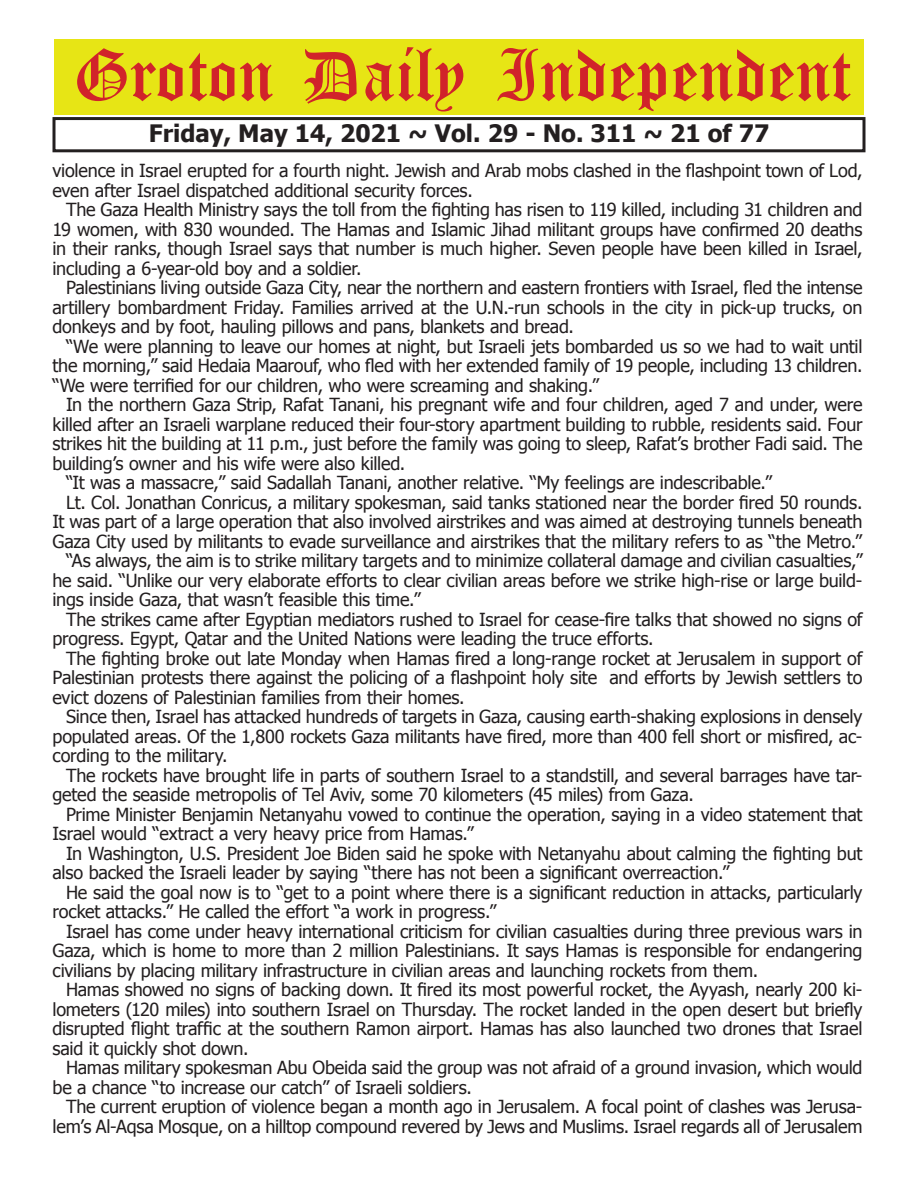
<style>
.page{position:relative;width:918px;height:1188px;background:#fff}
.page>*{position:absolute;margin:0;border:0;box-sizing:border-box;transform-origin:0 0}
.t1{font:54px "Old English Five";color:#d1232a}
.t2{font:700 24px "Tahoma";color:#231f20}
.t3{font:18px/19.5px "Tahoma";letter-spacing:-.01em;color:#231f20;text-align:justify}
</style>
<div class="page">
<div style="left:52px;top:117px;width:814px;height:35px;border:3px solid #231f20"></div>
<div style="left:54px;top:40px;width:810px;height:75px;background:#e7e515"></div>
<h1 class="t1" style="left:73px;top:50px;width:779px">Groton Daily Independent</h1>
<h2 class="t2" style="left:149px;top:116px;width:622px">Friday, May 14, 2021 ~ Vol. 29 - No. 311 ~ 21 of 77</h2>
<p class="t3" style="left:52px;top:160px;width:812px">violence in Israel erupted for a fourth night. Jewish and Arab mobs clashed in the flashpoint town of Lod, even after Israel dispatched additional security forces.</p>
<p class="t3" style="left:52px;top:199px;width:812px;text-indent:14px">The Gaza Health Ministry says the toll from the fighting has risen to 119 killed, including 31 children and 19 women, with 830 wounded. The Hamas and Islamic Jihad militant groups have confirmed 20 deaths in their ranks, though Israel says that number is much higher. Seven people have been killed in Israel, including a 6-year-old boy and a soldier.</p>
<p class="t3" style="left:52px;top:277px;width:812px;text-indent:14px">Palestinians living outside Gaza City, near the northern and eastern frontiers with Israel, fled the intense artillery bombardment Friday. Families arrived at the U.N.-run schools in the city in pick-up trucks, on donkeys and by foot, hauling pillows and pans, blankets and bread.</p>
<p class="t3" style="left:52px;top:336px;width:812px;text-indent:14px">“We were planning to leave our homes at night, but Israeli jets bombarded us so we had to wait until the morning,” said Hedaia Maarouf, who fled with her extended family of 19 people, including 13 children. “We were terrified for our children, who were screaming and shaking.”</p>
<p class="t3" style="left:66px;top:394px;width:798px">In the northern Gaza Strip, Rafat Tanani, his pregnant wife and four children, aged 7 and under, were</p>
<p class="t3" style="left:52px;top:414px;width:811px">killed after an Israeli warplane reduced their four-story apartment building to rubble, residents said. Four</p>
<p class="t3" style="left:52px;top:433px;width:811px">strikes hit the building at 11 p.m., just before the family was going to sleep, Rafat’s brother Fadi said. The</p>
<p class="t3" style="left:52px;top:453px;width:354px">building’s owner and his wife were also killed.</p>
<p class="t3" style="left:66px;top:472px;width:707px">“It was a massacre,” said Sadallah Tanani, another relative. “My feelings are indescribable.”</p>
<p class="t3" style="left:66px;top:492px;width:798px">Lt. Col. Jonathan Conricus, a military spokesman, said tanks stationed near the border fired 50 rounds.</p>
<p class="t3" style="left:52px;top:511px;width:811px">It was part of a large operation that also involved airstrikes and was aimed at destroying tunnels beneath</p>
<p class="t3" style="left:52px;top:531px;width:811px">Gaza City used by militants to evade surveillance and airstrikes that the military refers to as “the Metro.”</p>
<p class="t3" style="left:66px;top:550px;width:798px">“As always, the aim is to strike military targets and to minimize collateral damage and civilian casualties,”</p>
<p class="t3" style="left:52px;top:570px;width:811px">he said. “Unlike our very elaborate efforts to clear civilian areas before we strike high-rise or large build-</p>
<p class="t3" style="left:52px;top:589px;width:370px">ings inside Gaza, that wasn’t feasible this time.”</p>
<p class="t3" style="left:66px;top:609px;width:798px">The strikes came after Egyptian mediators rushed to Israel for cease-fire talks that showed no signs of</p>
<p class="t3" style="left:52px;top:628px;width:603px">progress. Egypt, Qatar and the United Nations were leading the truce efforts.</p>
<p class="t3" style="left:66px;top:648px;width:798px">The fighting broke out late Monday when Hamas fired a long-range rocket at Jerusalem in support of</p>
<p class="t3" style="left:52px;top:667px;width:811px">Palestinian protests there against the policing of a flashpoint holy site and efforts by Jewish settlers to</p>
<p class="t3" style="left:52px;top:687px;width:414px">evict dozens of Palestinian families from their homes.</p>
<p class="t3" style="left:66px;top:706px;width:798px">Since then, Israel has attacked hundreds of targets in Gaza, causing earth-shaking explosions in densely</p>
<p class="t3" style="left:52px;top:726px;width:811px">populated areas. Of the 1,800 rockets Gaza militants have fired, more than 400 fell short or misfired, ac-</p>
<p class="t3" style="left:52px;top:745px;width:177px">cording to the military.</p>
<p class="t3" style="left:66px;top:765px;width:798px">The rockets have brought life in parts of southern Israel to a standstill, and several barrages have tar-</p>
<p class="t3" style="left:52px;top:784px;width:643px">geted the seaside metropolis of Tel Aviv, some 70 kilometers (45 miles) from Gaza.</p>
<p class="t3" style="left:66px;top:804px;width:798px">Prime Minister Benjamin Netanyahu vowed to continue the operation, saying in a video statement that</p>
<p class="t3" style="left:52px;top:823px;width:423px">Israel would “extract a very heavy price from Hamas.”</p>
<p class="t3" style="left:66px;top:843px;width:798px">In Washington, U.S. President Joe Biden said he spoke with Netanyahu about calming the fighting but</p>
<p class="t3" style="left:52px;top:862px;width:678px">also backed the Israeli leader by saying “there has not been a significant overreaction.”</p>
<p class="t3" style="left:66px;top:882px;width:798px">He said the goal now is to “get to a point where there is a significant reduction in attacks, particularly</p>
<p class="t3" style="left:52px;top:901px;width:445px">rocket attacks.” He called the effort “a work in progress.”</p>
<p class="t3" style="left:66px;top:921px;width:798px">Israel has come under heavy international criticism for civilian casualties during three previous wars in</p>
<p class="t3" style="left:52px;top:940px;width:811px">Gaza, which is home to more than 2 million Palestinians. It says Hamas is responsible for endangering</p>
<p class="t3" style="left:52px;top:960px;width:707px">civilians by placing military infrastructure in civilian areas and launching rockets from them.</p>
<p class="t3" style="left:66px;top:979px;width:798px">Hamas showed no signs of backing down. It fired its most powerful rocket, the Ayyash, nearly 200 ki-</p>
<p class="t3" style="left:52px;top:999px;width:811px">lometers (120 miles) into southern Israel on Thursday. The rocket landed in the open desert but briefly</p>
<p class="t3" style="left:52px;top:1018px;width:811px">disrupted flight traffic at the southern Ramon airport. Hamas has also launched two drones that Israel</p>
<p class="t3" style="left:52px;top:1038px;width:198px">said it quickly shot down.</p>
<p class="t3" style="left:66px;top:1057px;width:798px">Hamas military spokesman Abu Obeida said the group was not afraid of a ground invasion, which would</p>
<p class="t3" style="left:52px;top:1077px;width:421px">be a chance “to increase our catch” of Israeli soldiers.</p>
<p class="t3" style="left:66px;top:1096px;width:798px">The current eruption of violence began a month ago in Jerusalem. A focal point of clashes was Jerusa-</p>
<p class="t3" style="left:52px;top:1116px;width:811px">lem’s Al-Aqsa Mosque, on a hilltop compound revered by Jews and Muslims. Israel regards all of Jerusalem</p>
</div>
